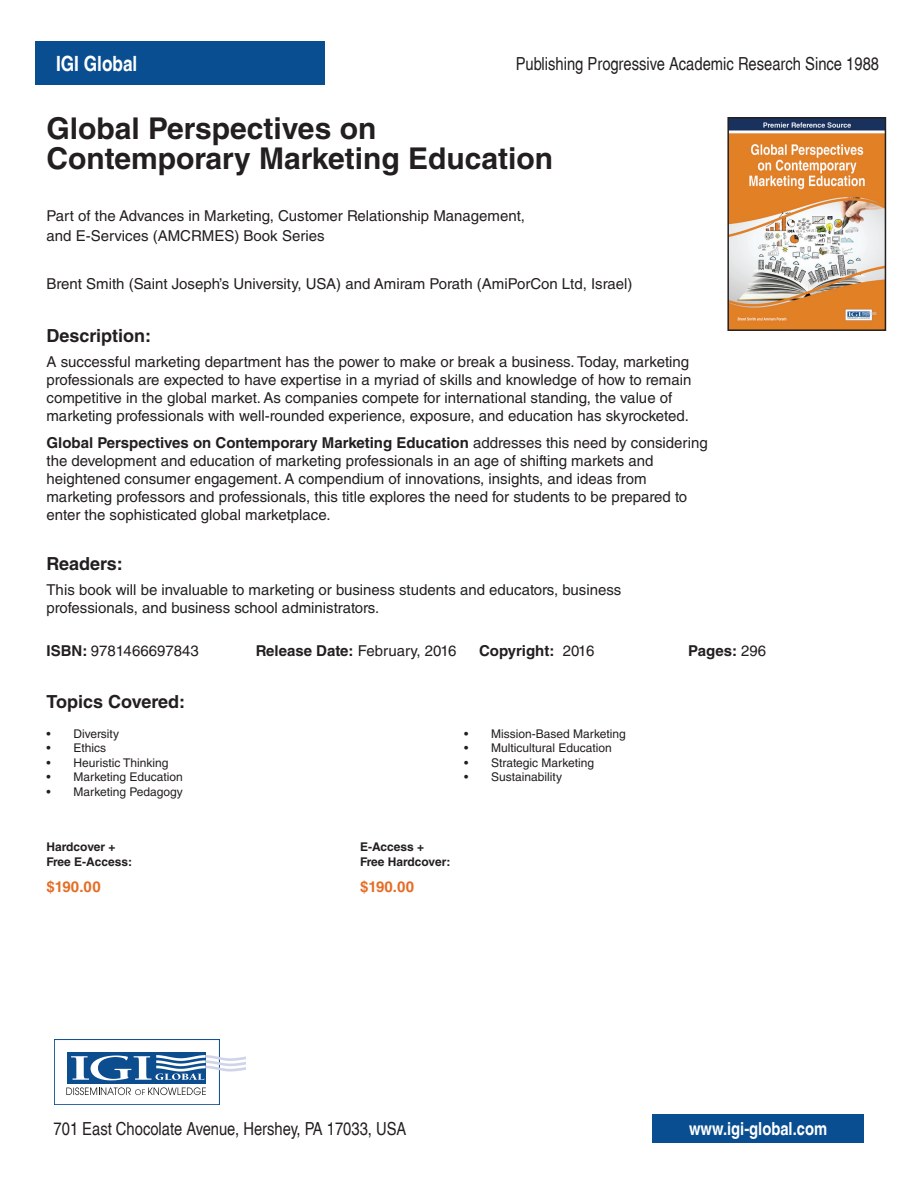
<style>
.page{position:relative;width:918px;height:1188px;background:#fff}
.page>*{position:absolute;margin:0;border:0;box-sizing:border-box;transform-origin:0 0}
.t1{font:700 30px/30px "Helvetica LT Std";color:#231f20}
.t2{font:700 condensed 21px "Helvetica LT";color:#fff}
.t3{font:condensed 18px "Helvetica LT";color:#231f20}
.t4{font:700 18px "Helvetica LT Std";color:#231f20}
.t5{font:700 condensed 18px "Helvetica LT";color:#fff}
.t6{font:15px/18px "Helvetica LT Std";color:#231f20}
.t7{font:700 15px "Helvetica LT Std";color:#231f20}
.t8{font:700 15px "Helvetica LT Std";color:#e56d25}
.t9{font:12px "Helvetica LT Std";color:#231f20}
.t10{font:700 12px/15.8px "Helvetica LT Std";color:#231f20}
.s1{font-weight:700}
.s2{font-weight:400}
</style>
<div class="page">
<div style="left:35px;top:41px;width:290px;height:44px;background:#094e91"></div>
<img style="left:730px;top:120px;width:153px;height:208px">
<div style="left:727px;top:117px;width:159px;height:214px;border:2px solid #231f20"></div>
<div style="left:54px;top:1039px;width:166px;height:66px;border:1px solid #0c4d90"></div>
<svg style="left:66px;top:1087px;width:140px;height:8px"></svg>
<div style="left:67px;top:1052px;width:139px;height:32px;background:#0c4d90"></div>
<svg style="left:71px;top:1055px;width:174px;height:25px"></svg>
<div style="left:652px;top:1114px;width:212px;height:29px;background:#094e91"></div>
<h2 class="t2" style="left:56px;top:50px;width:83px">IGI Global</h2>
<p class="t3" style="left:516px;top:52px;width:365px">Publishing Progressive Academic Research Since 1988</p>
<h1 class="t1" style="left:46px;top:113px;width:508px">Global Perspectives on<br>Contemporary Marketing Education</h1>
<p class="t6" style="left:46px;top:206px;width:480px;line-height:19.5px">Part of the Advances in Marketing, Customer Relationship Management, and E-Services (AMCRMES) Book Series</p>
<p class="t6" style="left:46px;top:274px;width:588px">Brent Smith (Saint Joseph’s University, USA) and Amiram Porath (AmiPorCon Ltd, Israel)</p>
<p class="t4" style="left:46px;top:324px;width:106px">Description:</p>
<p class="t6" style="left:46px;top:352px;width:646px">A successful marketing department has the power to make or break a business. Today, marketing professionals are expected to have expertise in a myriad of skills and knowledge of how to remain competitive in the global market. As companies compete for international standing, the value of marketing professionals with well-rounded experience, exposure, and education has skyrocketed.</p>
<p class="t6" style="left:46px;top:434px;width:663px"><span class="s1">Global Perspectives on Contemporary Marketing Education</span> addresses this need by considering the development and education of marketing professionals in an age of shifting markets and heightened consumer engagement. A compendium of innovations, insights, and ideas from marketing professors and professionals, this title explores the need for students to be prepared to enter the sophisticated global marketplace.</p>
<p class="t4" style="left:46px;top:552px;width:78px">Readers:</p>
<p class="t6" style="left:46px;top:580px;width:576px">This book will be invaluable to marketing or business students and educators, business professionals, and business school administrators.</p>
<p class="t6" style="left:46px;top:642px;width:154px"><span class="s1">ISBN:</span> 9781466697843</p>
<p class="t6" style="left:256px;top:642px;width:202px"><span class="s1">Release Date:</span> February, 2016</p>
<p class="t7" style="left:479px;top:642px;width:117px">Copyright: <span class="s2">2016</span></p>
<p class="t7" style="left:688px;top:642px;width:79px">Pages: <span class="s2">296</span></p>
<p class="t4" style="left:46px;top:690px;width:140px">Topics Covered:</p>
<p class="t9" style="left:46px;top:727px;width:74px">• Diversity</p>
<p class="t9" style="left:46px;top:741px;width:61px">• Ethics</p>
<p class="t9" style="left:46px;top:756px;width:123px">• Heuristic Thinking</p>
<p class="t9" style="left:46px;top:770px;width:138px">• Marketing Education</p>
<p class="t9" style="left:46px;top:784px;width:138px">• Marketing Pedagogy</p>
<p class="t9" style="left:464px;top:727px;width:163px">• Mission-Based Marketing</p>
<p class="t9" style="left:464px;top:741px;width:149px">• Multicultural Education</p>
<p class="t9" style="left:464px;top:756px;width:131px">• Strategic Marketing</p>
<p class="t9" style="left:464px;top:770px;width:99px">• Sustainability</p>
<p class="t10" style="left:46px;top:838px;width:87px">Hardcover +<br>Free E-Access:</p>
<p class="t10" style="left:360px;top:838px;width:92px">E-Access +<br>Free Hardcover:</p>
<p class="t8" style="left:46px;top:877px;width:56px">$190.00</p>
<p class="t8" style="left:360px;top:877px;width:56px">$190.00</p>
<p class="t3" style="left:54px;top:1118px;width:354px">701 East Chocolate Avenue, Hershey, PA 17033, USA</p>
<p class="t5" style="left:689px;top:1118px;width:140px">www.igi-global.com</p>
</div>
